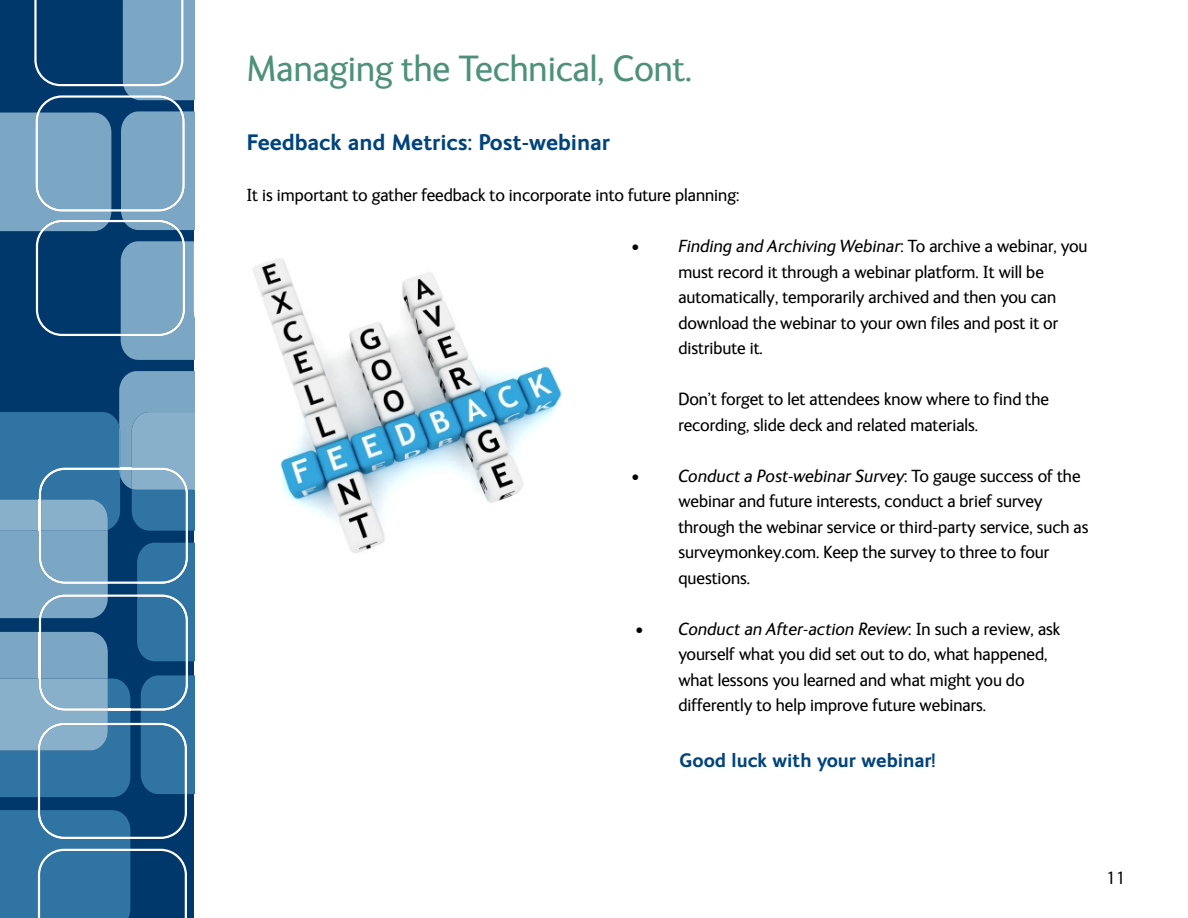
<style>
.page{position:relative;width:1188px;height:918px;background:#fff}
.page>*{position:absolute;margin:0;border:0;box-sizing:border-box;transform-origin:0 0}
.t1{font:37.5px "FS Ingrid";color:#4e917a}
.t2{font:700 22.5px "FS Ingrid";color:#00447c}
.t3{font:700 19.5px "FS Ingrid";color:#00447c}
.t4{font:18px/25.5px "FS Ingrid";color:#000}
.s1{font-style:italic}
</style>
<div class="page">
<svg style="left:0;top:371px;width:194px;height:547px;background:#457ca4"></svg>
<hr style="left:39px;top:500px;width:2px;height:31px;background:#fff">
<svg style="left:0;top:0;width:195px;height:360px;background:#49789e"></svg>
<img style="left:253px;top:258px;width:309px;height:295px">
<h1 class="t1" style="left:246px;top:49px;width:447px">Managing the Technical, Cont.</h1>
<p class="t2" style="left:246px;top:130px;width:365px">Feedback and Metrics: Post-webinar</p>
<p class="t4" style="left:246px;top:183px;width:495px">It is important to gather feedback to incorporate into future planning:</p>
<p class="t4" style="left:678px;top:234px;width:411px;text-indent:-47px">• <span class="s1">Finding and Archiving Webinar</span>: To archive a webinar, you must record it through a webinar platform. It will be automatically, temporarily archived and then you can download the webinar to your own files and post it or distribute it.</p>
<p class="t4" style="left:678px;top:387px;width:372px">Don’t forget to let attendees know where to find the recording, slide deck and related materials.</p>
<p class="t4" style="left:678px;top:463px;width:412px;text-indent:-47px">• <span class="s1">Conduct a Post-webinar Survey</span>: To gauge success of the webinar and future interests, conduct a brief survey through the webinar service or third-party service, such as surveymonkey.com. Keep the survey to three to four questions.</p>
<p class="t4" style="left:678px;top:616px;width:384px;text-indent:-43px">• <span class="s1">Conduct an After-action Review</span>: In such a review, ask yourself what you did set out to do, what happened, what lessons you learned and what might you do differently to help improve future webinars.</p>
<p class="t3" style="left:680px;top:749px;width:258px">Good luck with your webinar!</p>
<p class="t4" style="left:1106px;top:866px;width:20px">11</p>
</div>
